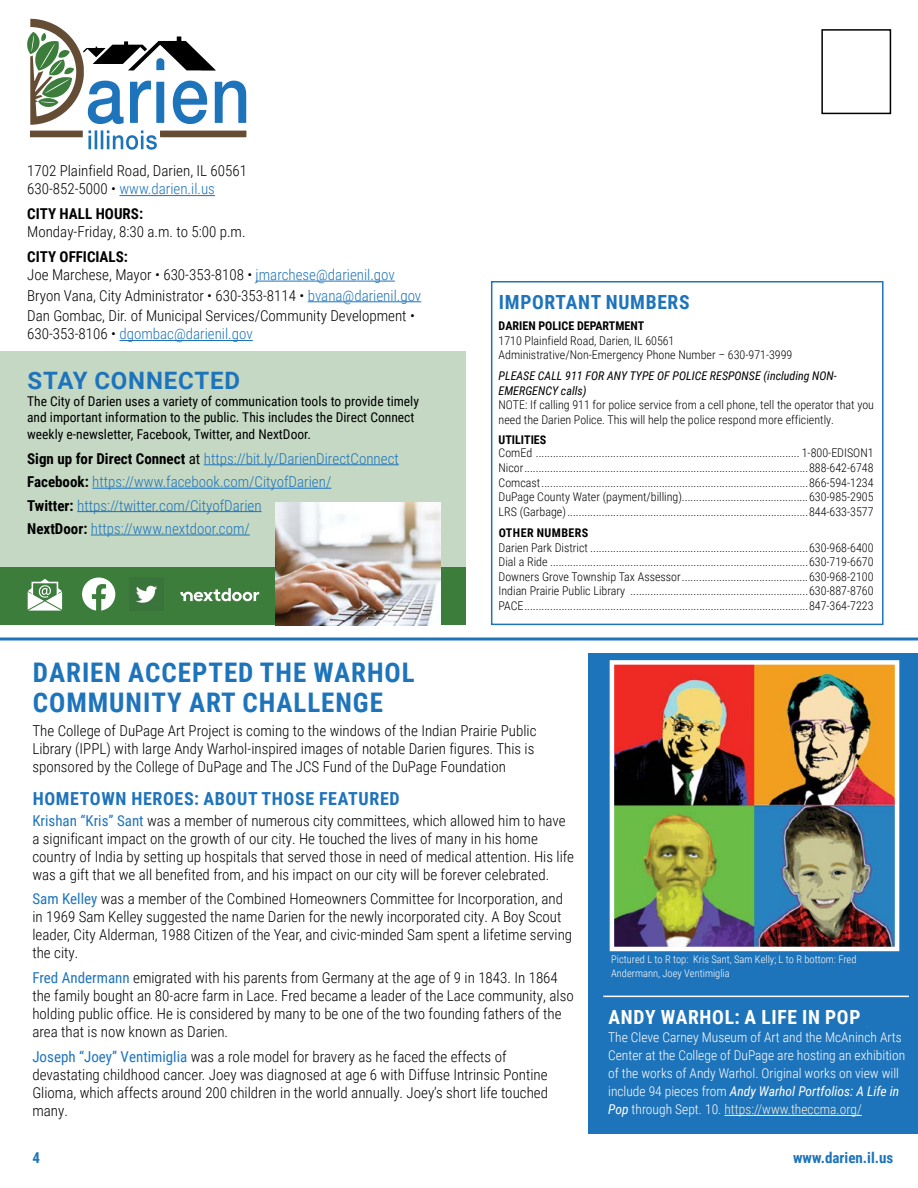
<style>
.page{position:relative;width:918px;height:1188px;background:#fff}
.page>*{position:absolute;margin:0;border:0;box-sizing:border-box;transform-origin:0 0}
.t1{font:700 27px/30px "Roboto Condensed";letter-spacing:.035em;color:#1e74bb}
.t2{font:700 24px "Roboto";letter-spacing:.035em;color:#1e74bb}
.t3{font:700 19.5px "Roboto Condensed";letter-spacing:.035em;color:#fff}
.t4{font:700 19.5px "Roboto Condensed";letter-spacing:.035em;color:#1e74bb}
.t5{font:700 18px "Roboto Condensed";letter-spacing:.035em;color:#1e74bb}
.t6{font:300 15px/18px "Roboto Condensed";color:#000}
.t7{font:300 15px/23.4px "Roboto Condensed";color:#1e74bb}
.t8{font:700 15px "Roboto Condensed";color:#1e74bb}
.t9{font:700 15px "Roboto Condensed";color:#000}
.t10{font:300 13.5px/18px "Roboto Condensed";color:#fff}
.t11{font:13.5px/16.5px "Roboto Condensed";color:#000}
.t12{font:300 12px/14.5px "Roboto Condensed";color:#000}
.t13{font:italic 12px/14.4px "Roboto Condensed";color:#000}
.t14{font:700 12px "Roboto Condensed";color:#000}
.t15{font:700 12px "Roboto Condensed";letter-spacing:.035em;color:#000}
.t16{font:300 10.5px/13.5px "Roboto Condensed";color:#fff}
.s1{color:#1e74bb}
.s2{font-weight:700}
.s3{color:#000}
.s4{font-weight:700;color:#000}
.s5{font-weight:400;color:#000}
.s6{font-weight:400;color:#1e74bb}
.s7{font-weight:400;font-style:italic}
.s8{color:#fbefd9}
</style>
<div class="page">
<div style="left:589px;top:653px;width:329px;height:481px;background:#1e74bb"></div>
<img style="left:615px;top:665px;width:279px;height:281px">
<div style="left:610px;top:660px;width:289px;height:291px;border:4px solid #fff"></div>
<div style="left:821px;top:29px;width:70px;height:85px;border:2px solid #000"></div>
<hr style="left:119px;top:195px;width:96px;height:1px;background:#1e74bb">
<hr style="left:256px;top:281px;width:139px;height:1px;background:#1e74bb">
<hr style="left:308px;top:301px;width:113px;height:1px;background:#1e74bb">
<hr style="left:119px;top:340px;width:134px;height:1px;background:#1e74bb">
<svg style="left:27px;top:19px;width:219px;height:131px"></svg>
<div style="left:0;top:568px;width:465px;height:57px;background:#3c7d3c"></div>
<div style="left:0;top:351px;width:465px;height:217px;background:#c4d8c4"></div>
<hr style="left:204px;top:464px;width:195px;height:1px;background:#1e74bb">
<hr style="left:92px;top:488px;width:239px;height:1px;background:#1e74bb">
<hr style="left:77px;top:511px;width:185px;height:1px;background:#1e74bb">
<hr style="left:91px;top:535px;width:159px;height:1px;background:#1e74bb">
<svg style="left:82px;top:578px;width:33px;height:33px"></svg>
<img style="left:136px;top:584px;width:23px;height:19px">
<svg style="left:28px;top:579px;width:34px;height:32px"></svg>
<svg style="left:180px;top:588px;width:79px;height:13px"></svg>
<img style="left:276px;top:503px;width:165px;height:122px">
<div style="left:491px;top:281px;width:393px;height:344px;border:2px solid #1e74bb"></div>
<hr style="left:724px;top:1115px;width:138px;height:1px;background:#fbefd9">
<hr style="left:0;top:638px;width:918px;height:2px;background:#1e74bb">
<hr style="left:603px;top:996px;width:306px;height:1px;background:#fff">
<p class="t6" style="left:27px;top:162px;width:221px">1702 Plainfield Road, Darien, IL 60561<br>630-852-5000 • <span class="s1">www.darien.il.us</span></p>
<p class="t9" style="left:27px;top:203px;width:117px">CITY HALL HOURS:</p>
<p class="t6" style="left:27px;top:222px;width:220px">Monday-Friday, 8:30 a.m. to 5:00 p.m.</p>
<p class="t6" style="left:27px;top:247px;width:369px"><span class="s2">CITY OFFICIALS:<br></span>Joe Marchese, Mayor • 630-353-8108 • <span class="s1">jmarchese@darienil.gov</span></p>
<p class="t6" style="left:27px;top:284px;width:396px;line-height:20.7px">Bryon Vana, City Administrator • 630-353-8114 • <span class="s1">bvana@darienil.gov<br></span>Dan Gombac, Dir. of Municipal Services/Community Development •</p>
<p class="t7" style="left:27px;top:322px;width:227px"><span class="s3">630-353-8106 •</span> dgombac@darienil.gov</p>
<h2 class="t2" style="left:28px;top:364px;width:214px">STAY CONNECTED</h2>
<p class="t11" style="left:27px;top:392px;width:393px">The City of Darien uses a variety of communication tools to provide timely and important information to the public. This includes the Direct Connect weekly e-newsletter, Facebook, Twitter, and NextDoor.</p>
<p class="t7" style="left:27px;top:446px;width:373px"><span class="s4">Sign up for Direct Connect</span> <span class="s5">at</span> https://bit.ly/DarienDirectConnect <span class="s4">Facebook:</span> https://www.facebook.com/CityofDarien/<br><span class="s4">Twitter:</span> https://twitter.com/CityofDarien<br><span class="s4">NextDoor:</span> https://www.nextdoor.com/</p>
<h1 class="t1" style="left:33px;top:656px;width:383px">DARIEN ACCEPTED THE WARHOL<br>COMMUNITY ART CHALLENGE</h1>
<h3 class="t4" style="left:499px;top:289px;width:192px">IMPORTANT NUMBERS</h3>
<p class="t14" style="left:499px;top:318px;width:147px">DARIEN POLICE DEPARTMENT</p>
<p class="t12" style="left:499px;top:333px;width:295px">1710 Plainfield Road, Darien, IL 60561<br>Administrative/Non-Emergency Phone Number – 630-971-3999</p>
<p class="t13" style="left:499px;top:369px;width:340px">PLEASE CALL 911 FOR ANY TYPE OF POLICE RESPONSE (including NON-<br>EMERGENCY calls)</p>
<p class="t12" style="left:499px;top:397px;width:377px">NOTE: If calling 911 for police service from a cell phone, tell the operator that you need the Darien Police. This will help the police respond more efficiently.</p>
<p class="t14" style="left:499px;top:431px;width:49px">UTILITIES</p>
<p class="t12" style="left:499px;top:445px;width:376px;text-align:justify">ComEd ............................................................................................ 1-800-EDISON1<br>Nicor...................................................................................................888-642-6748<br>Comcast.............................................................................................866-594-1234<br>DuPage County Water (payment/billing)............................................630-985-2905<br>LRS (Garbage)....................................................................................844-633-3577</p>
<p class="t15" style="left:499px;top:524px;width:91px">OTHER NUMBERS</p>
<p class="t12" style="left:499px;top:540px;width:376px;text-align:justify">Darien Park District ............................................................................630-968-6400<br>Dial a Ride ..........................................................................................630-719-6670<br>Downers Grove Township Tax Assessor............................................630-968-2100<br>Indian Prairie Public Library ..............................................................630-887-8760<br>PACE...................................................................................................847-364-7223</p>
<p class="t6" style="left:32px;top:721px;width:506px">The College of DuPage Art Project is coming to the windows of the Indian Prairie Public<br>Library (IPPL) with large Andy Warhol-inspired images of notable Darien figures. This is sponsored by the College of DuPage and The JCS Fund of the DuPage Foundation</p>
<p class="t5" style="left:33px;top:786px;width:368px">HOMETOWN HEROES: ABOUT THOSE FEATURED</p>
<p class="t6" style="left:32px;top:811px;width:543px"><span class="s6">Krishan “Kris” Sant</span> was a member of numerous city committees, which allowed him to have a significant impact on the growth of our city. He touched the lives of many in his home country of India by setting up hospitals that served those in need of medical attention. His life was a gift that we all benefited from, and his impact on our city will be forever celebrated.</p>
<p class="t6" style="left:32px;top:889px;width:541px"><span class="s6">Sam Kelley</span> was a member of the Combined Homeowners Committee for Incorporation, and in 1969 Sam Kelley suggested the name Darien for the newly incorporated city. A Boy Scout leader, City Alderman, 1988 Citizen of the Year, and civic-minded Sam spent a lifetime serving the city.</p>
<p class="t6" style="left:32px;top:968px;width:543px"><span class="s6">Fred Andermann</span> emigrated with his parents from Germany at the age of 9 in 1843. In 1864 the family bought an 80-acre farm in Lace. Fred became a leader of the Lace community, also holding public office. He is considered by many to be one of the two founding fathers of the area that is now known as Darien.</p>
<p class="t6" style="left:32px;top:1047px;width:517px"><span class="s6">Joseph “Joey” Ventimiglia</span> was a role model for bravery as he faced the effects of devastating childhood cancer. Joey was diagnosed at age 6 with Diffuse Intrinsic Pontine Glioma, which affects around 200 children in the world annually. Joey’s short life touched many.</p>
<p class="t16" style="left:611px;top:953px;width:247px">Pictured L to R top: Kris Sant, Sam Kelly; L to R bottom: Fred<br>Andermann, Joey Ventimiglia</p>
<h3 class="t3" style="left:609px;top:1004px;width:254px">ANDY WARHOL: A LIFE IN POP</h3>
<p class="t10" style="left:608px;top:1028px;width:299px">The Cleve Carney Museum of Art and the McAninch Arts Center at the College of DuPage are hosting an exhibition of the works of Andy Warhol. Original works on view will include 94 pieces from <span class="s7">Andy Warhol Portfolios: A Life in Pop</span> through Sept. 10. <span class="s8">https://www.theccma.org/</span></p>
<p class="t8" style="left:32px;top:1147px;width:9px">4</p>
<p class="t8" style="left:793px;top:1147px;width:102px">www.darien.il.us</p>
</div>
